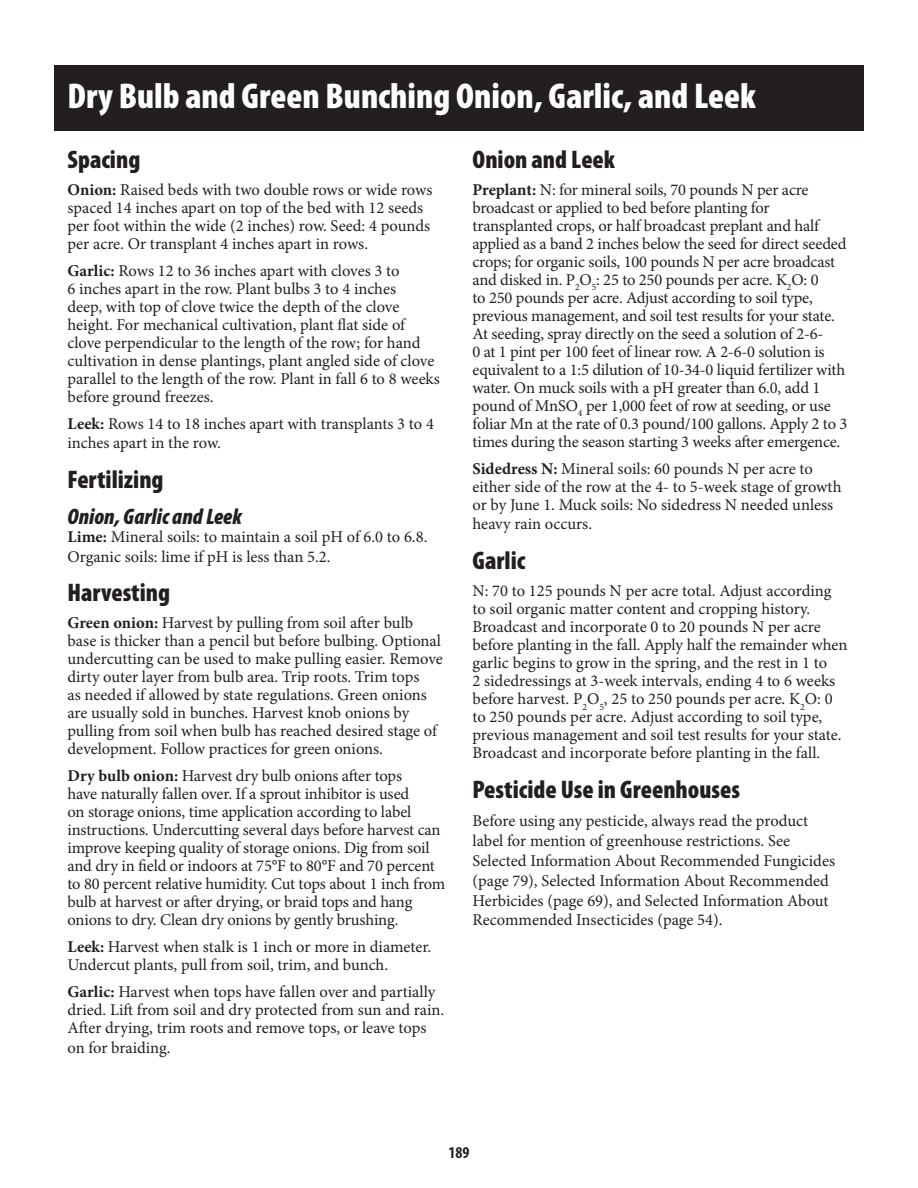
<style>
.page{position:relative;width:918px;height:1188px;background:#fff}
.page>*{position:absolute;margin:0;border:0;box-sizing:border-box;transform-origin:0 0}
.CHAPTER_HEADING{font:900 condensed 36px "Myriad Pro";color:#fff}
.HEADING_2{font:900 condensed 25.5px "Myriad Pro";color:#231f20}
.HEADING_3{font:italic 900 condensed 22.5px "Myriad Pro";color:#231f20}
.Body_Text{font:16.5px/18px "Minion Pro";letter-spacing:-.005em;color:#231f20}
.t1{font:700 condensed 16.5px "Myriad Pro";color:#231f20}
.s1{font-weight:700}
</style>
<div class="page">
<div style="left:54px;top:65px;width:810px;height:66px;background:#231f20"></div>
<p class="CHAPTER_HEADING" style="left:68px;top:73px;width:690px">Dry Bulb and Green Bunching Onion, Garlic, and Leek</p>
<p class="HEADING_2" style="left:472px;top:143px;width:144px">Onion and Leek</p>
<p class="Body_Text" style="left:472px;top:180px;width:376px"><span class="s1">Preplant:</span> N: for mineral soils, 70 pounds N per acre broadcast or applied to bed before planting for transplanted crops, or half broadcast preplant and half applied as a band 2 inches below the seed for direct seeded crops; for organic soils, 100 pounds N per acre broadcast and disked in. P<sub>2</sub>O<sub>5</sub>: 25 to 250 pounds per acre. K<sub>2</sub>O: 0<br>to 250 pounds per acre. Adjust according to soil type, previous management, and soil test results for your state.<br>At seeding, spray directly on the seed a solution of 2-6-<br>0 at 1 pint per 100 feet of linear row. A 2-6-0 solution is equivalent to a 1:5 dilution of 10-34-0 liquid fertilizer with water. On muck soils with a pH greater than 6.0, add 1 pound of MnSO<sub>4</sub> per 1,000 feet of row at seeding, or use foliar Mn at the rate of 0.3 pound/100 gallons. Apply 2 to 3 times during the season starting 3 weeks after emergence.</p>
<p class="Body_Text" style="left:472px;top:459px;width:370px"><span class="s1">Sidedress N:</span> Mineral soils: 60 pounds N per acre to either side of the row at the 4- to 5-week stage of growth or by June 1. Muck soils: No sidedress N needed unless</p>
<p class="Body_Text" style="left:472px;top:515px;width:121px">heavy rain occurs.</p>
<p class="HEADING_2" style="left:472px;top:544px;width:54px">Garlic</p>
<p class="Body_Text" style="left:472px;top:582px;width:377px">N: 70 to 125 pounds N per acre total. Adjust according to soil organic matter content and cropping history.<br>Broadcast and incorporate 0 to 20 pounds N per acre before planting in the fall. Apply half the remainder when garlic begins to grow in the spring, and the rest in 1 to<br>2 sidedressings at 3-week intervals, ending 4 to 6 weeks before harvest. P<sub>2</sub>O<sub>5</sub>, 25 to 250 pounds per acre. K<sub>2</sub>O: 0 to 250 pounds per acre. Adjust according to soil type, previous management and soil test results for your state.<br>Broadcast and incorporate before planting in the fall.</p>
<p class="HEADING_2" style="left:472px;top:773px;width:269px">Pesticide Use in Greenhouses</p>
<p class="Body_Text" style="left:472px;top:811px;width:364px;line-height:19.8px">Before using any pesticide, always read the product label for mention of greenhouse restrictions. See Selected Information About Recommended Fungicides (page 79), Selected Information About Recommended Herbicides (page 69), and Selected Information About Recommended Insecticides (page 54).</p>
<p class="HEADING_2" style="left:68px;top:143px;width:74px">Spacing</p>
<p class="Body_Text" style="left:68px;top:180px;width:366px"><span class="s1">Onion:</span> Raised beds with two double rows or wide rows spaced 14 inches apart on top of the bed with 12 seeds per foot within the wide (2 inches) row. Seed: 4 pounds per acre. Or transplant 4 inches apart in rows.</p>
<p class="Body_Text" style="left:68px;top:261px;width:374px"><span class="s1">Garlic:</span> Rows 12 to 36 inches apart with cloves 3 to<br>6 inches apart in the row. Plant bulbs 3 to 4 inches<br>deep, with top of clove twice the depth of the clove height. For mechanical cultivation, plant flat side of clove perpendicular to the length of the row; for hand cultivation in dense plantings, plant angled side of clove parallel to the length of the row. Plant in fall 6 to 8 weeks before ground freezes.</p>
<p class="Body_Text" style="left:68px;top:414px;width:368px;line-height:19.8px"><span class="s1">Leek:</span> Rows 14 to 18 inches apart with transplants 3 to 4 inches apart in the row.</p>
<p class="HEADING_2" style="left:68px;top:463px;width:98px">Fertilizing</p>
<p class="HEADING_3" style="left:68px;top:502px;width:176px">Onion, Garlic and Leek</p>
<p class="Body_Text" style="left:68px;top:527px;width:361px;line-height:19.8px"><span class="s1">Lime:</span> Mineral soils: to maintain a soil pH of 6.0 to 6.8.<br>Organic soils: lime if pH is less than 5.2.</p>
<p class="HEADING_2" style="left:68px;top:577px;width:104px">Harvesting</p>
<p class="Body_Text" style="left:68px;top:614px;width:377px"><span class="s1">Green onion:</span> Harvest by pulling from soil after bulb base is thicker than a pencil but before bulbing. Optional undercutting can be used to make pulling easier. Remove dirty outer layer from bulb area. Trip roots. Trim tops<br>as needed if allowed by state regulations. Green onions are usually sold in bunches. Harvest knob onions by pulling from soil when bulb has reached desired stage of development. Follow practices for green onions.</p>
<p class="Body_Text" style="left:68px;top:767px;width:379px"><span class="s1">Dry bulb onion:</span> Harvest dry bulb onions after tops<br>have naturally fallen over. If a sprout inhibitor is used<br>on storage onions, time application according to label instructions. Undercutting several days before harvest can improve keeping quality of storage onions. Dig from soil and dry in field or indoors at 75°F to 80°F and 70 percent to 80 percent relative humidity. Cut tops about 1 inch from bulb at harvest or after drying, or braid tops and hang onions to dry. Clean dry onions by gently brushing.</p>
<p class="Body_Text" style="left:68px;top:938px;width:365px"><span class="s1">Leek:</span> Harvest when stalk is 1 inch or more in diameter.<br>Undercut plants, pull from soil, trim, and bunch.</p>
<p class="Body_Text" style="left:68px;top:983px;width:378px"><span class="s1">Garlic:</span> Harvest when tops have fallen over and partially dried. Lift from soil and dry protected from sun and rain.<br>After drying, trim roots and remove tops, or leave tops</p>
<p class="Body_Text" style="left:68px;top:1039px;width:105px">on for braiding.</p>
<p class="t1" style="left:448px;top:1143px;width:23px">189</p>
</div>
